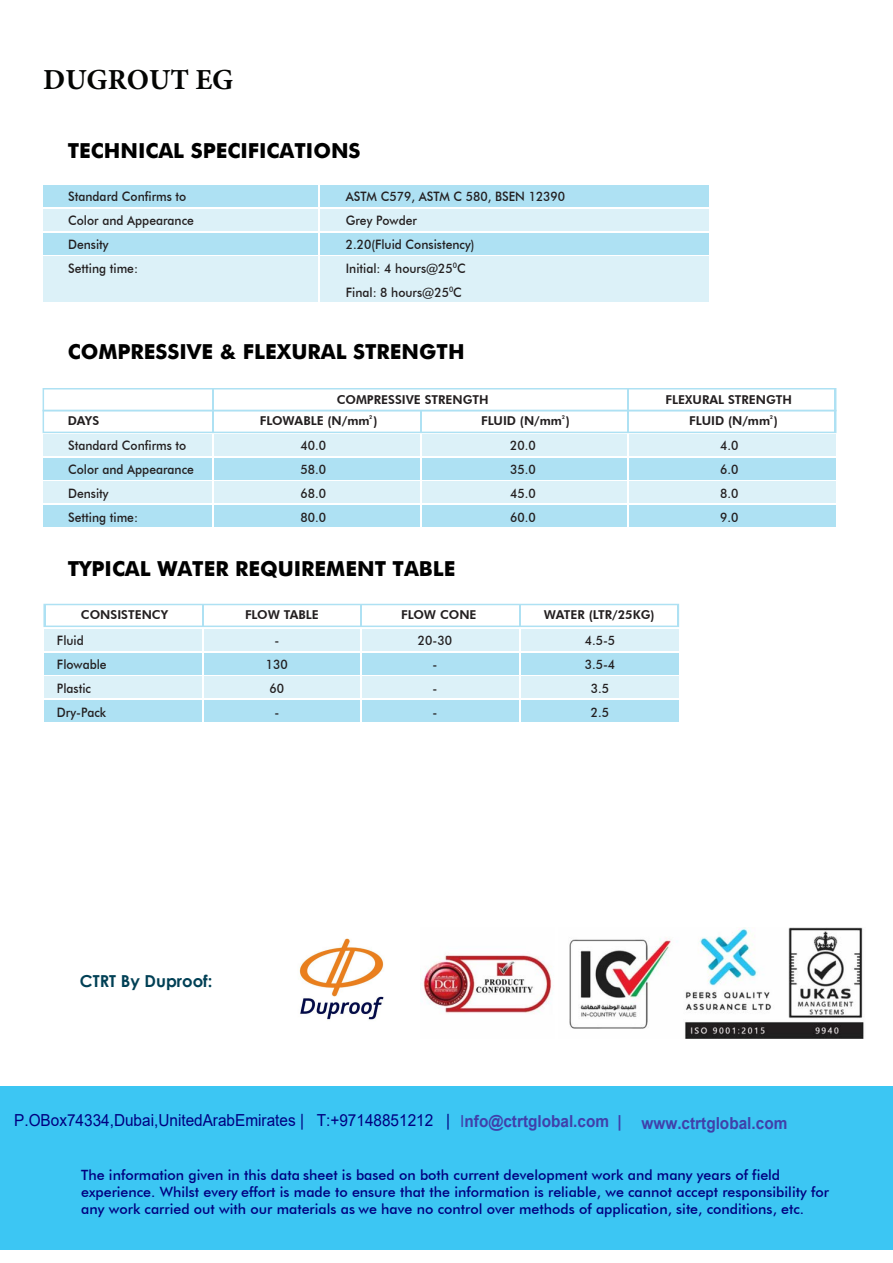
<style>
.page{position:relative;width:893px;height:1263px;background:#fff}
.page>*{position:absolute;margin:0;border:0;box-sizing:border-box;transform-origin:0 0}
.t1{font:700 29.1px "Minion Pro";color:#040503}
.t2{font:700 20.7px "Futura";color:#000}
.t3{font:16.5px "Arial";color:#000080;scale:.93 1}
.t4{font:700 16.5px "Century Gothic";color:#004055}
.t5{font:500 14.25px/17.1px "Futura BT";color:#000080}
.t6{font:500 13.05px/24px "Futura BT";color:#231f20;scale:.93 1}
.t7{font:800 12.3px "Futura BT";color:#231f20}
.t8{font:800 5.25px "Futura BT";color:#231f20}
.s1{font-style:inherit}
.s2{color:#4040aa}
.s3{font-weight:700;color:#4040aa}
</style>
<div class="page">
<div style="left:0;top:1086px;width:893px;height:163px;background:#3cc6f3"></div>
<img style="left:299px;top:938px;width:85px;height:82px">
<img style="left:420px;top:927px;width:444px;height:111px">
<div style="left:43px;top:185px;width:665px;height:22px;background:#aee1f3"></div>
<div style="left:43px;top:209px;width:665px;height:22px;background:#dcf1f8"></div>
<div style="left:43px;top:233px;width:665px;height:22px;background:#aee1f3"></div>
<div style="left:43px;top:257px;width:665px;height:45px;background:#dcf1f8"></div>
<hr style="left:318px;top:185px;width:2px;height:117px;background:#fff">
<div style="left:43px;top:481px;width:793px;height:22px;background:#dcf1f8"></div>
<div style="left:43px;top:388px;width:793px;height:23px;border:2px solid #aee1f3"></div>
<div style="left:43px;top:604px;width:636px;height:23px;border:2px solid #aee1f3"></div>
<div style="left:43px;top:410px;width:793px;height:23px;border:2px solid #aee1f3"></div>
<div style="left:43px;top:434px;width:793px;height:22px;background:#dcf1f8"></div>
<div style="left:43px;top:458px;width:793px;height:21px;background:#aee1f3"></div>
<div style="left:43px;top:505px;width:793px;height:22px;background:#aee1f3"></div>
<div style="left:44px;top:676px;width:634px;height:22px;background:#dcf1f8"></div>
<div style="left:44px;top:629px;width:634px;height:22px;background:#dcf1f8"></div>
<div style="left:44px;top:653px;width:634px;height:21px;background:#aee1f3"></div>
<div style="left:44px;top:700px;width:634px;height:22px;background:#aee1f3"></div>
<hr style="left:212px;top:434px;width:2px;height:93px;background:#fff">
<hr style="left:202px;top:629px;width:2px;height:93px;background:#fff">
<hr style="left:360px;top:629px;width:2px;height:93px;background:#fff">
<hr style="left:519px;top:629px;width:2px;height:93px;background:#fff">
<hr style="left:420px;top:434px;width:2px;height:93px;background:#fff">
<hr style="left:627px;top:434px;width:2px;height:93px;background:#fff">
<hr style="left:212px;top:389px;width:2px;height:21px;background:#aee1f3">
<hr style="left:44px;top:605px;width:2px;height:21px;background:#aee1f3">
<hr style="left:202px;top:605px;width:2px;height:21px;background:#aee1f3">
<hr style="left:360px;top:605px;width:2px;height:21px;background:#aee1f3">
<hr style="left:519px;top:605px;width:2px;height:21px;background:#aee1f3">
<hr style="left:677px;top:605px;width:2px;height:21px;background:#aee1f3">
<hr style="left:627px;top:389px;width:2px;height:21px;background:#aee1f3">
<hr style="left:212px;top:410px;width:2px;height:21px;background:#aee1f3">
<hr style="left:212px;top:411px;width:2px;height:21px;background:#aee1f3">
<hr style="left:420px;top:411px;width:2px;height:21px;background:#aee1f3">
<hr style="left:627px;top:411px;width:2px;height:21px;background:#aee1f3">
<hr style="left:834px;top:411px;width:2px;height:21px;background:#aee1f3">
<hr style="left:834px;top:389px;width:2px;height:21px;background:#aee1f3">
<h1 class="t1" style="left:43px;top:60px;width:192px">DUGROUT EG</h1>
<h2 class="t2" style="left:68px;top:135px;width:294px">TECHNICAL SPECIFICATIONS</h2>
<p class="t6" style="left:346px;top:184px;width:237px">ASTM C579, ASTM C 580, BSEN 12390<br>Grey Powder<br>2.20(Fluid Consistency)<br>Initial: 4 hours@25<sup>0</sup>C<br>Final: 8 hours@25<sup>0</sup>C</p>
<p class="t6" style="left:68px;top:184px;width:137px">Standard Confirms to<br>Color and Appearance<br>Density<br>Setting time:</p>
<h2 class="t2" style="left:68px;top:337px;width:398px">COMPRESSIVE &amp; FLEXURAL STRENGTH</h2>
<p class="t7" style="left:337px;top:392px;width:153px">COMPRESSIVE STRENGTH</p>
<p class="t7" style="left:666px;top:392px;width:128px">FLEXURAL STRENGTH</p>
<p class="t8" style="left:369px;top:414px;width:5px">2</p>
<p class="t7" style="left:68px;top:413px;width:33px">DAYS</p>
<p class="t7" style="left:260px;top:413px;width:119px">FLOWABLE (N/mm )</p>
<p class="t8" style="left:562px;top:414px;width:5px">2</p>
<p class="t7" style="left:481px;top:413px;width:90px">FLUID (N/mm )</p>
<p class="t8" style="left:770px;top:414px;width:5px">2</p>
<p class="t7" style="left:689px;top:413px;width:90px">FLUID (N/mm )</p>
<p class="t6" style="left:68px;top:433px;width:137px">Standard Confirms to<br>Color and Appearance<br>Density<br>Setting time:</p>
<p class="t6" style="left:300px;top:433px;width:29px;text-align:justify">40.0<br>58.0<br>68.0<br>80.0</p>
<p class="t6" style="left:510px;top:433px;width:29px;text-align:justify">20.0<br>35.0<br>45.0<br>60.0</p>
<p class="t6" style="left:720px;top:433px;width:21px;text-align:justify">4.0<br>6.0<br>8.0<br>9.0</p>
<h2 class="t2" style="left:68px;top:553px;width:389px">TYPICAL WATER REQUIREMENT TABLE</h2>
<p class="t7" style="left:81px;top:607px;width:89px">CONSISTENCY</p>
<p class="t7" style="left:245px;top:607px;width:75px">FLOW TABLE</p>
<p class="t7" style="left:401px;top:607px;width:77px">FLOW CONE</p>
<p class="t7" style="left:544px;top:607px;width:112px">WATER (LTR/25KG)</p>
<p class="t6" style="left:57px;top:628px;width:55px">Fluid<br>Flowable<br>Plastic<br>Dry-Pack</p>
<p class="t6" style="left:266px;top:628px;width:25px;text-align:center">-<br>130<br>60 -</p>
<p class="t6" style="left:418px;top:628px;width:38px;text-align:center">20-30 -<br>-<br>-</p>
<p class="t6" style="left:585px;top:628px;width:34px;text-align:center">4.5-5<br>3.5-4<br>3.5<br>2.5</p>
<p class="t4" style="left:80px;top:968px;width:134px">CTRT By Duproof:</p>
<p class="t3" style="left:14px;top:1108px;width:833px"><span class="s1">P.O</span>Box74334,Dubai,UnitedArabEmirates | T:+97148851212 | <span class="s2">I</span><span class="s3">nfo@ctrtglobal.com</span> <span class="s3">|</span> <span class="s3">www.ctrtglobal.com</span></p>
<p class="t5" style="left:81px;top:1166px;width:749px">The information given in this data sheet is based on both current development work and many years of field experience. Whilst every effort is made to ensure that the information is reliable, we cannot accept responsibility for any work carried out with our materials as we have no control over methods of application, site, conditions, etc.</p>
</div>
